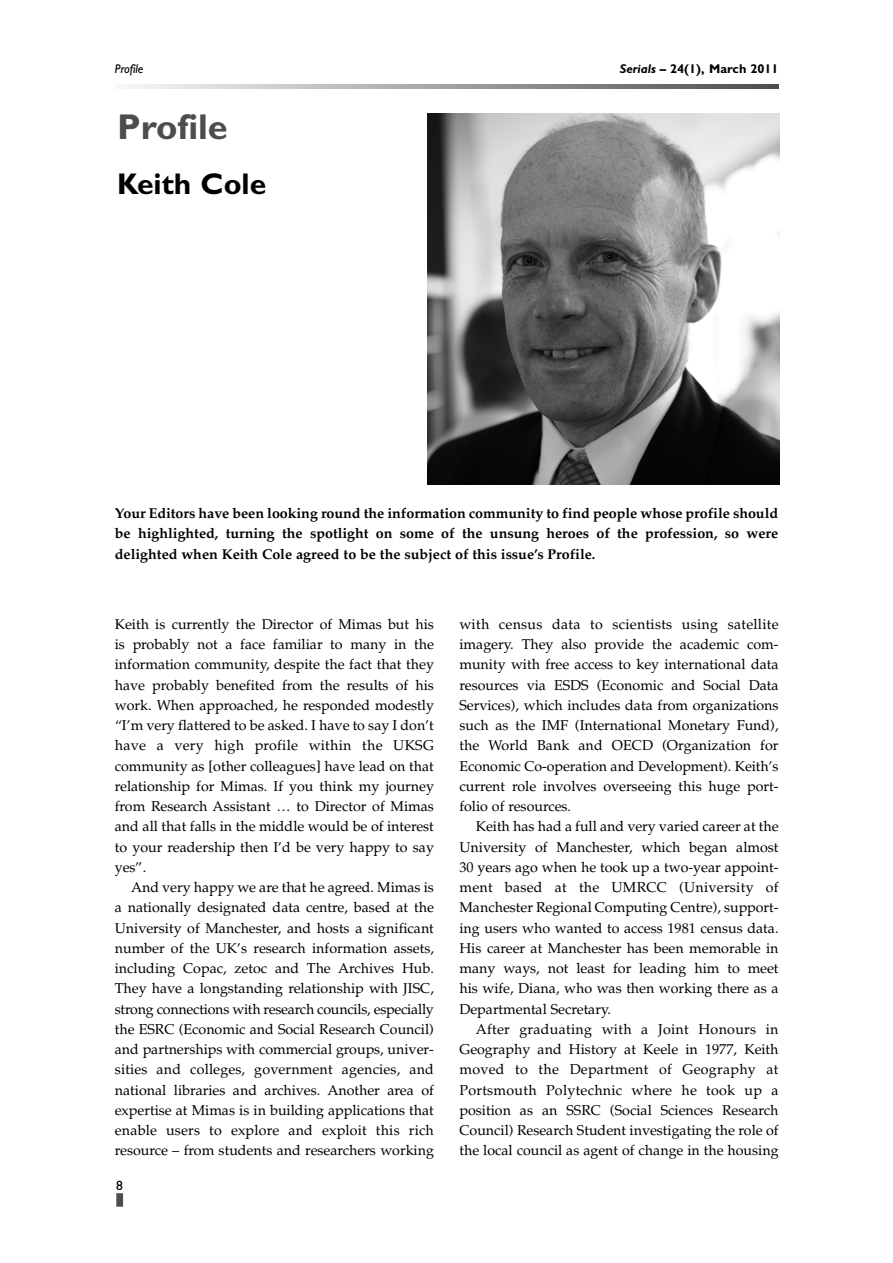
<style>
.page{position:relative;width:893px;height:1263px;background:#fff}
.page>*{position:absolute;margin:0;border:0;box-sizing:border-box;transform-origin:0 0}
.t1{font:700 36px "Gill Sans";color:#4d4d4d}
.t2{font:700 30px "Gill Sans";color:#000}
.t3{font:14.25px/20.2px "Palatino";color:#000;text-align:justify}
.t4{font:700 14.25px/20.2px "Palatino";color:#000;text-align:justify}
.t5{font:13.5px "Gill Sans";color:#000}
.t6{font:700 12.75px "Gill Sans";color:#000}
.t7{font:italic 12.75px "Gill Sans";color:#000}
.s1{font-style:italic}
</style>
<div class="page">
<svg style="left:130px;top:85px;width:648px;height:3px;background:#a0a0a0"></svg>
<div style="left:116px;top:1193px;width:7px;height:14px;background:#4d4d4d"></div>
<img style="left:428px;top:113px;width:351px;height:371px">
<p class="t7" style="left:115px;top:64px;width:30px">Profile</p>
<p class="t6" style="left:619px;top:64px;width:160px"><span class="s1">Serials</span> – 24(1), March 2011</p>
<h1 class="t1" style="left:117px;top:114px;width:112px">Profile</h1>
<h2 class="t2" style="left:117px;top:174px;width:150px">Keith Cole</h2>
<p class="t4" style="left:115px;top:505px;width:664px">Your Editors have been looking round the information community to find people whose profile should be highlighted, turning the spotlight on some of the unsung heroes of the profession, so were delighted when Keith Cole agreed to be the subject of this issue’s Profile.</p>
<p class="t3" style="left:115px;top:615px;width:320px">Keith is currently the Director of Mimas but his is probably not a face familiar to many in the information community, despite the fact that they have probably benefited from the results of his work. When approached, he responded modestly “I’m very flattered to be asked. I have to say I don’t have a very high profile within the UKSG community as [other colleagues] have lead on that relationship for Mimas. If you think my journey from Research Assistant … to Director of Mimas and all that falls in the middle would be of interest to your readership then I’d be very happy to say yes”.</p>
<p class="t3" style="left:115px;top:879px;width:320px;text-indent:16px">And very happy we are that he agreed. Mimas is a nationally designated data centre, based at the University of Manchester, and hosts a significant number of the UK’s research information assets, including Copac, zetoc and The Archives Hub.<br>They have a longstanding relationship with JISC, strong connections with research councils, especially the ESRC (Economic and Social Research Council) and partnerships with commercial groups, univer&shy;sities and colleges, government agencies, and national libraries and archives. Another area of expertise at Mimas is in building applications that enable users to explore and exploit this rich resource – from students and researchers working</p>
<p class="t5" style="left:116px;top:1181px;width:8px">8</p>
<p class="t3" style="left:459px;top:615px;width:320px">with census data to scientists using satellite imagery. They also provide the academic com&shy;munity with free access to key international data resources via ESDS (Economic and Social Data Services), which includes data from organizations such as the IMF (International Monetary Fund), the World Bank and OECD (Organization for Economic Co-operation and Development). Keith’s current role involves overseeing this huge port&shy;folio of resources.</p>
<p class="t3" style="left:459px;top:818px;width:320px;text-indent:16px">Keith has had a full and very varied career at the University of Manchester, which began almost 30 years ago when he took up a two-year appoint&shy;ment based at the UMRCC (University of Manchester Regional Computing Centre), support&shy;ing users who wanted to access 1981 census data.<br>His career at Manchester has been memorable in many ways, not least for leading him to meet his wife, Diana, who was then working there as a Departmental Secretary.</p>
<p class="t3" style="left:459px;top:1021px;width:320px;text-indent:16px">After graduating with a Joint Honours in Geography and History at Keele in 1977, Keith moved to the Department of Geography at Portsmouth Polytechnic where he took up a position as an SSRC (Social Sciences Research Council) Research Student investigating the role of the local council as agent of change in the housing</p>
</div>
